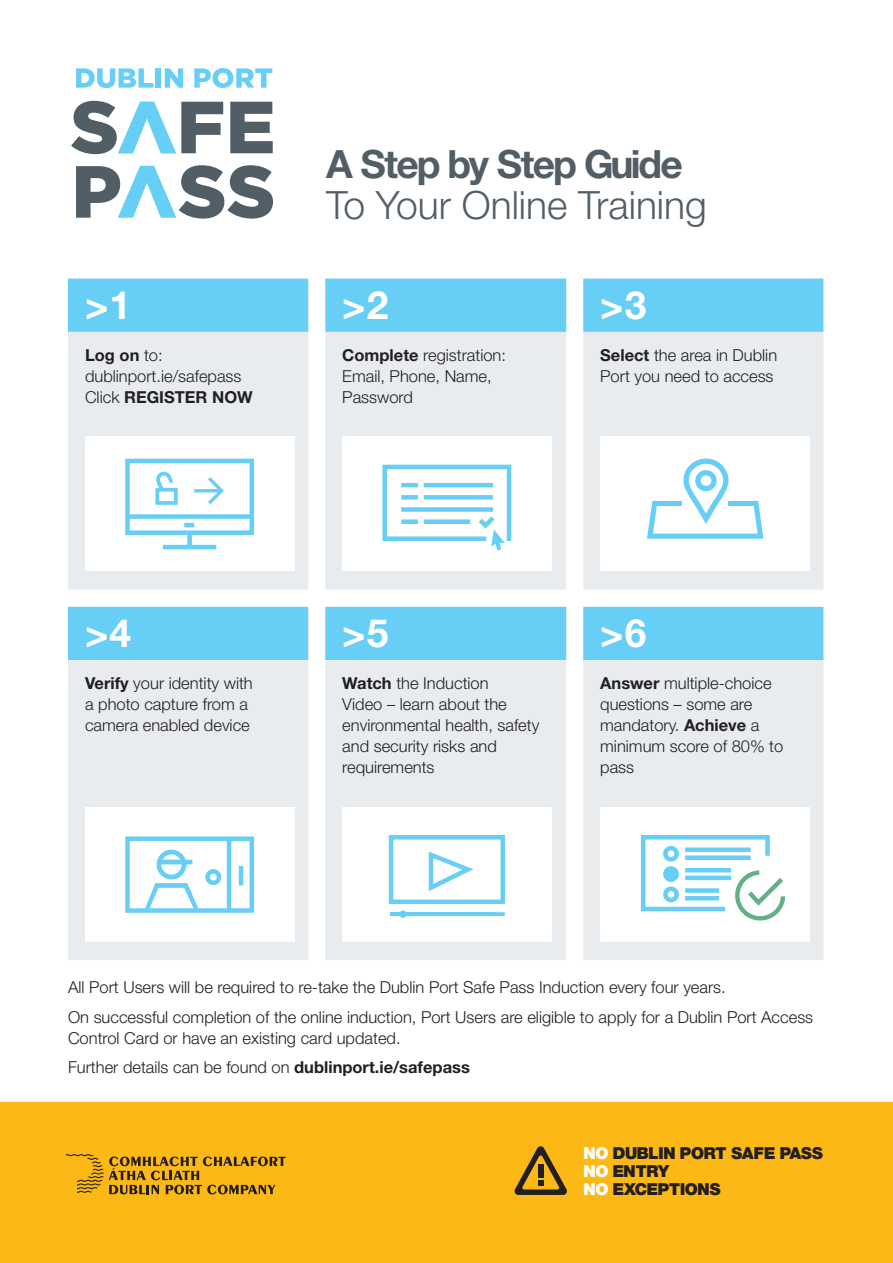
<style>
.page{position:relative;width:893px;height:1263px;background:#fff}
.page>*{position:absolute;margin:0;border:0;box-sizing:border-box;transform-origin:0 0}
.t1{font:300 39px "Helvetica Neue LT Std";color:#525e65}
.t2{font:700 39px "Image Bank Helvetica";color:#525e65}
.t3{font:700 39px "Helvetica Neue LT Std";color:#fff}
.t4{font:300 16.5px/21px "Helvetica Neue LT Std";color:#231f20}
.Heading-1{font:900 16.5px "Image Bank Helvetica";letter-spacing:.02em;color:#231f20}
.s1{font-weight:700}
.s2{color:#fff}
</style>
<div class="page">
<div style="left:0;top:1102px;width:893px;height:161px;background:#fcb814"></div>
<svg style="left:230px;top:102px;width:43px;height:51px"></svg>
<svg style="left:76px;top:68px;width:77px;height:20px"></svg>
<div style="left:156px;top:68px;width:5px;height:20px;background:#67cef5"></div>
<svg style="left:165px;top:68px;width:18px;height:20px"></svg>
<svg style="left:194px;top:68px;width:78px;height:20px"></svg>
<svg style="left:71px;top:101px;width:152px;height:53px"></svg>
<svg style="left:76px;top:165px;width:197px;height:54px"></svg>
<svg style="left:68px;top:279px;width:755px;height:53px;background:#6ed0f5"></svg>
<svg style="left:68px;top:332px;width:755px;height:628px;background:#dbeaf0"></svg>
<div style="left:85px;top:437px;width:209px;height:134px;background:#fff"></div>
<div style="left:155px;top:488px;width:23px;height:17px;border:4px solid #67cef5"></div>
<svg style="left:155px;top:471px;width:21px;height:23px"></svg>
<hr style="left:194px;top:489px;width:28px;height:3px;background:#67cef5">
<svg style="left:208px;top:477px;width:16px;height:27px"></svg>
<div style="left:125px;top:459px;width:129px;height:76px;border:4px solid #67cef5"></div>
<div style="left:187px;top:533px;width:5px;height:14px;background:#67cef5"></div>
<hr style="left:163px;top:545px;width:53px;height:4px;background:#67cef5">
<div style="left:127px;top:514px;width:125px;height:5px;background:#67cef5"></div>
<hr style="left:184px;top:523px;width:10px;height:4px;background:#67cef5">
<div style="left:342px;top:437px;width:209px;height:134px;background:#fff"></div>
<svg style="left:382px;top:464px;width:130px;height:86px"></svg>
<div style="left:600px;top:437px;width:209px;height:134px;background:#fff"></div>
<svg style="left:647px;top:458px;width:116px;height:81px"></svg>
<hr style="left:655px;top:501px;width:27px;height:4px;background:#67cef5">
<hr style="left:728px;top:501px;width:27px;height:4px;background:#67cef5">
<div style="left:85px;top:807px;width:209px;height:134px;background:#fff"></div>
<svg style="left:145px;top:850px;width:53px;height:58px"></svg>
<div style="left:125px;top:836px;width:129px;height:77px;border:4px solid #67cef5"></div>
<hr style="left:227px;top:839px;width:4px;height:71px;background:#67cef5">
<hr style="left:239px;top:866px;width:4px;height:19px;background:#67cef5">
<div style="left:205px;top:869px;width:16px;height:16px;border:4px solid #67cef5;border-radius:50%"></div>
<div style="left:342px;top:807px;width:209px;height:134px;background:#fff"></div>
<svg style="left:400px;top:910px;width:105px;height:8px"></svg>
<hr style="left:390px;top:912px;width:105px;height:4px;background:#67cef5">
<div style="left:389px;top:835px;width:116px;height:69px;border:4px solid #67cef5"></div>
<svg style="left:428px;top:851px;width:46px;height:40px"></svg>
<div style="left:600px;top:807px;width:209px;height:134px;background:#fff"></div>
<svg style="left:640px;top:835px;width:145px;height:85px"></svg>
<div style="left:685px;top:847px;width:66px;height:5px;background:#67cef5"></div>
<div style="left:685px;top:855px;width:66px;height:5px;background:#67cef5"></div>
<div style="left:663px;top:846px;width:16px;height:16px;border:4px solid #67cef5;border-radius:50%"></div>
<hr style="left:685px;top:876px;width:46px;height:4px;background:#67cef5">
<hr style="left:685px;top:868px;width:46px;height:4px;background:#67cef5">
<div style="left:665px;top:868px;width:12px;height:12px;background:#67cef5;border-radius:50%"></div>
<div style="left:663px;top:866px;width:16px;height:16px;border:4px solid #67cef5;border-radius:50%"></div>
<hr style="left:685px;top:896px;width:34px;height:4px;background:#67cef5">
<div style="left:685px;top:888px;width:34px;height:5px;background:#67cef5"></div>
<div style="left:663px;top:886px;width:16px;height:16px;border:4px solid #67cef5;border-radius:50%"></div>
<svg style="left:514px;top:1146px;width:53px;height:49px"></svg>
<svg style="left:66px;top:1154px;width:220px;height:40px"></svg>
<p class="t2" style="left:326px;top:140px;width:357px">A Step by Step Guide</p>
<p class="t1" style="left:326px;top:181px;width:382px">To Your Online Training</p>
<p class="t3" style="left:85px;top:281px;width:48px">&gt; 1</p>
<p class="t3" style="left:342px;top:281px;width:48px">&gt; 2</p>
<p class="t3" style="left:600px;top:281px;width:48px">&gt; 3</p>
<p class="t4" style="left:85px;top:344px;width:169px"><span class="s1">Log on</span> to: dublinport.ie/safepass<br>Click <span class="s1">REGISTER NOW</span></p>
<p class="t4" style="left:342px;top:344px;width:165px"><span class="s1">Complete</span> registration:<br>Email, Phone, Name,<br>Password</p>
<p class="t4" style="left:600px;top:344px;width:178px"><span class="s1">Select</span> the area in Dublin<br>Port you need to access</p>
<p class="t3" style="left:85px;top:609px;width:48px">&gt; 4</p>
<p class="t3" style="left:342px;top:609px;width:48px">&gt; 5</p>
<p class="t3" style="left:600px;top:609px;width:48px">&gt; 6</p>
<p class="t4" style="left:85px;top:672px;width:169px"><span class="s1">Verify</span> your identity with a photo capture from a camera enabled device</p>
<p class="t4" style="left:342px;top:672px;width:199px"><span class="s1">Watch</span> the Induction<br>Video – learn about the environmental health, safety and security risks and requirements</p>
<p class="t4" style="left:600px;top:672px;width:185px"><span class="s1">Answer</span> multiple-choice questions – some are mandatory. <span class="s1">Achieve</span> a minimum score of 80% to pass</p>
<p class="t4" style="left:68px;top:976px;width:659px">All Port Users will be required to re-take the Dublin Port Safe Pass Induction every four years.</p>
<p class="t4" style="left:68px;top:1006px;width:747px">On successful completion of the online induction, Port Users are eligible to apply for a Dublin Port Access<br>Control Card or have an existing card updated.</p>
<p class="t4" style="left:68px;top:1056px;width:403px">Further details can be found on <span class="s1">dublinport.ie/safepass</span></p>
<p class="Heading-1" style="left:584px;top:1143px;width:241px"><span class="s2">NO</span> DUBLIN PORT SAFE PASS</p>
<p class="Heading-1" style="left:584px;top:1161px;width:87px"><span class="s2">NO</span> ENTRY</p>
<p class="Heading-1" style="left:584px;top:1179px;width:138px"><span class="s2">NO</span> EXCEPTIONS</p>
</div>
